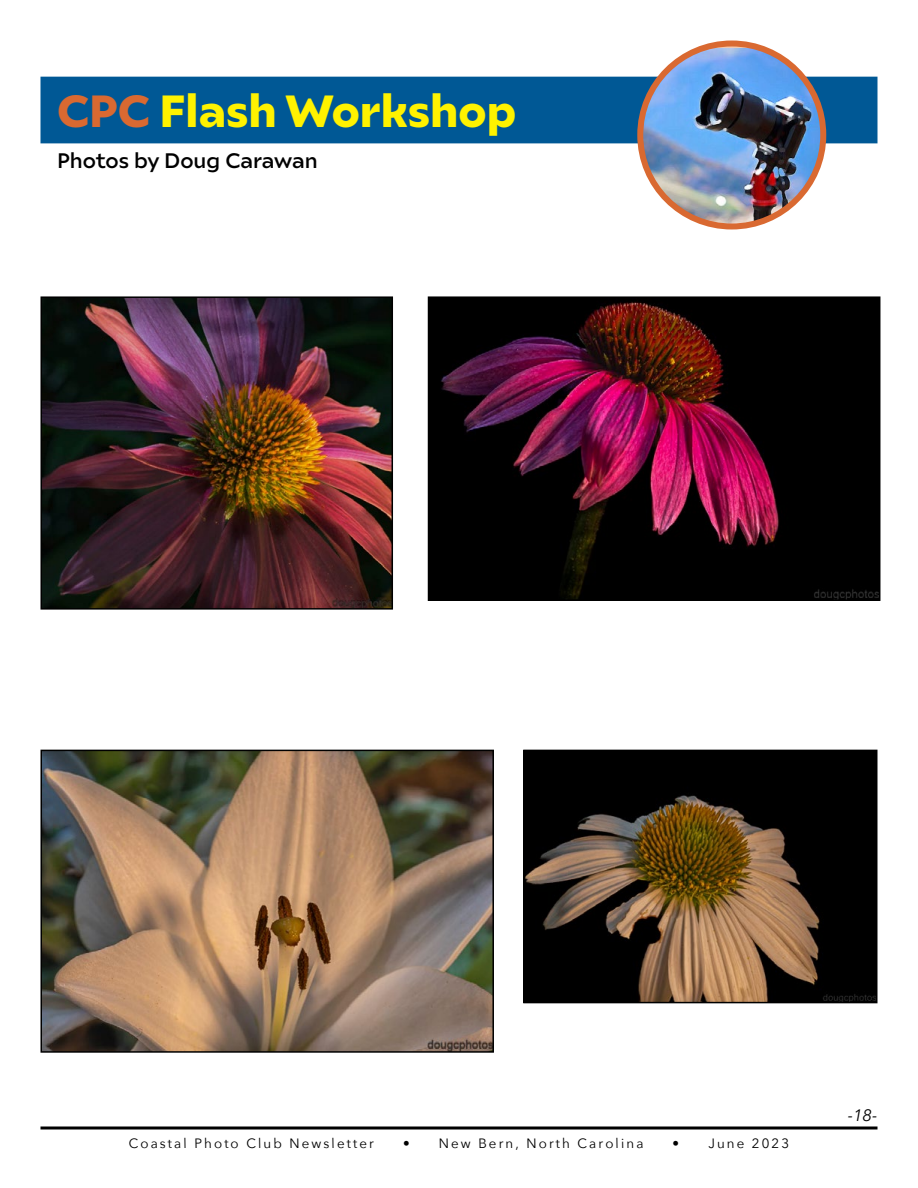
<style>
.page{position:relative;width:918px;height:1188px;background:#fff}
.page>*{position:absolute;margin:0;border:0;box-sizing:border-box;transform-origin:0 0}
.t1{font:900 45px "Ariana Pro";color:#fff200}
.t2{font:500 21px "Ariana Pro";color:#000}
.t3{font:italic 16.5px "Avenir Next";color:#000}
.t4{font:13.5px "Avenir Next";color:#000}
.s1{color:#d96931}
</style>
<div class="page">
<svg style="left:40px;top:1126px;width:838px;height:4px;background:#3f3f3f"></svg>
<div style="left:42px;top:78px;width:834px;height:64px;background:#005895"></div>
<div style="left:40px;top:77px;width:838px;height:66px;border:3px solid #005895"></div>
<img style="left:640px;top:48px;width:183px;height:177px">
<div style="left:637px;top:40px;width:189px;height:190px;border:6px solid #d96931;border-radius:50%"></div>
<img style="left:526px;top:753px;width:349px;height:247px">
<div style="left:523px;top:750px;width:355px;height:253px;border:2px solid #000"></div>
<img style="left:43px;top:753px;width:448px;height:297px">
<div style="left:40px;top:750px;width:454px;height:303px;border:2px solid #000"></div>
<img style="left:431px;top:299px;width:446px;height:299px">
<div style="left:428px;top:296px;width:452px;height:305px;border:2px solid #000"></div>
<img style="left:43px;top:299px;width:347px;height:308px">
<div style="left:40px;top:296px;width:353px;height:314px;border:2px solid #000"></div>
<h1 class="t1" style="left:57px;top:78px;width:461px"><span class="s1">CPC</span> Flash Workshop</h1>
<h2 class="t2" style="left:57px;top:146px;width:262px">Photos by Doug Carawan</h2>
<p class="t4" style="left:129px;top:1131px;width:247px">Coastal Photo Club Newsletter</p>
<p class="t4" style="left:403px;top:1131px;width:242px">• New Bern, North Carolina</p>
<p class="t4" style="left:673px;top:1131px;width:119px">• June 2023</p>
<p class="t3" style="left:848px;top:1101px;width:31px">-18-</p>
</div>
